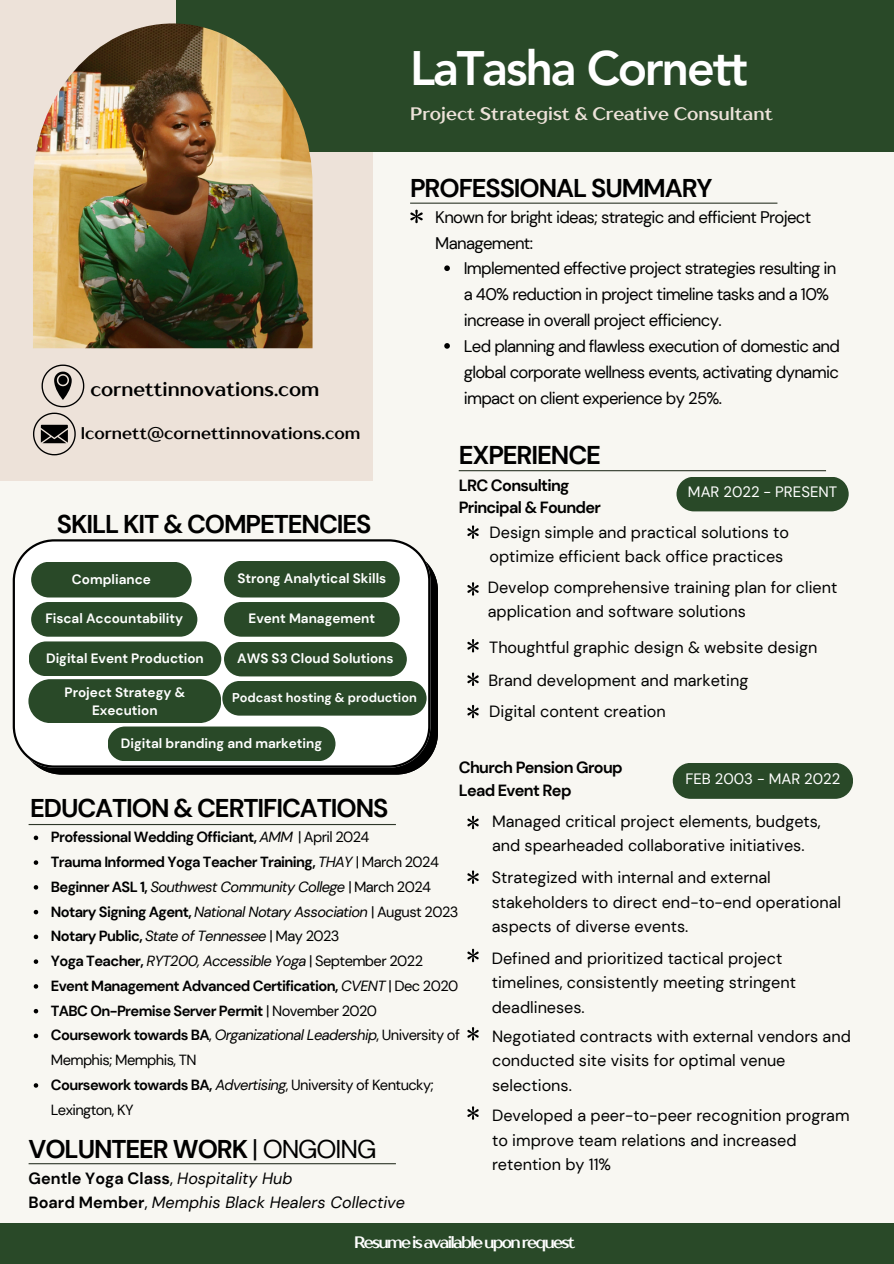
<style>
.page{position:relative;width:894px;height:1264px;background:#fff}
.page>*{position:absolute;margin:0;border:0;box-sizing:border-box;transform-origin:0 0}
.t1{font:800 48.3px "Avenir LT Pro";letter-spacing:-.045em;color:#fff}
.t2{font:700 25.65px "DM Sans";letter-spacing:-.045em;color:#000}
.t3{font:700 19.2px "TT Drugs";color:#000}
.t4{font:700 18px "TT Drugs";color:#ede2d9}
.t5{font:16.8px/25.8px "DM Sans";letter-spacing:-.04em;color:#000}
.t6{font:700 16.5px "TT Drugs";color:#000}
.t7{font:700 16.5px "TT Drugs";letter-spacing:-.1em;color:#fff}
.t8{font:16.2px/24.3px "DM Sans";color:#000}
.t9{font:700 16.2px/22.5px "DM Sans";letter-spacing:-.04em;color:#000}
.t10{font:italic 16.2px "DM Sans";color:#000}
.t11{font:700 16.2px "DM Sans";color:#000}
.t12{font:15px "DM Sans";color:#fff}
.t13{font:italic 14.7px "DM Sans";letter-spacing:-.04em;color:#000}
.t14{font:700 14.7px "DM Sans";letter-spacing:-.04em;color:#000}
.t15{font:14.7px/24.8px "DM Sans";letter-spacing:-.04em;color:#000}
.t16{font:700 13.5px/18px "DM Sans";color:#fff;text-align:center}
.t17{font:700 12.75px "DM Sans";color:#fff}
.s1{font-weight:400;font-style:italic}
.s2{font-weight:400}
.s3{font-weight:700;font-style:normal}
.s4{font-style:normal}
.s5{font-weight:700}
.s6{font-style:italic}
</style>
<div class="page">
<div style="left:0;top:0;width:893px;height:1263px;background:#f8f7f2"></div>
<div style="left:0;top:0;width:372px;height:481px;background:#ede2d9"></div>
<div style="left:176px;top:0;width:717px;height:152px;background:#294928"></div>
<img style="left:33px;top:23px;width:279px;height:325px">
<div style="left:676px;top:477px;width:172px;height:34px;background:#294928"></div>
<hr style="left:458px;top:470px;width:367px;height:1px;background:#2e3729">
<svg style="left:34px;top:835px;width:4px;height:5px"></svg>
<svg style="left:34px;top:860px;width:4px;height:4px"></svg>
<svg style="left:34px;top:885px;width:4px;height:4px"></svg>
<svg style="left:34px;top:909px;width:4px;height:5px"></svg>
<svg style="left:34px;top:934px;width:4px;height:5px"></svg>
<svg style="left:34px;top:959px;width:4px;height:4px"></svg>
<svg style="left:34px;top:984px;width:4px;height:4px"></svg>
<svg style="left:34px;top:1009px;width:4px;height:4px"></svg>
<svg style="left:34px;top:1033px;width:4px;height:5px"></svg>
<svg style="left:34px;top:1083px;width:4px;height:4px"></svg>
<svg style="left:38px;top:566px;width:400px;height:208px;background:#1d1d1c"></svg>
<svg style="left:13px;top:539px;width:417px;height:228px"></svg>
<div style="left:224px;top:560px;width:175px;height:37px;background:#294928;border-radius:18px"></div>
<div style="left:31px;top:562px;width:160px;height:35px;background:#294928;border-radius:18px"></div>
<svg style="left:28px;top:602px;width:398px;height:159px"></svg>
<div style="left:672px;top:762px;width:180px;height:36px;background:#294928;border-radius:18px"></div>
<svg style="left:467px;top:525px;width:11px;height:14px"></svg>
<svg style="left:467px;top:582px;width:11px;height:13px"></svg>
<svg style="left:467px;top:639px;width:11px;height:13px"></svg>
<svg style="left:467px;top:672px;width:11px;height:14px"></svg>
<svg style="left:467px;top:704px;width:11px;height:14px"></svg>
<div style="left:0;top:1223px;width:893px;height:40px;background:#294928"></div>
<svg style="left:467px;top:815px;width:11px;height:14px"></svg>
<svg style="left:467px;top:870px;width:11px;height:13px"></svg>
<svg style="left:467px;top:948px;width:11px;height:14px"></svg>
<svg style="left:467px;top:1027px;width:11px;height:13px"></svg>
<svg style="left:467px;top:1106px;width:11px;height:13px"></svg>
<svg style="left:410px;top:210px;width:12px;height:13px"></svg>
<svg style="left:444px;top:265px;width:6px;height:6px"></svg>
<svg style="left:444px;top:343px;width:6px;height:6px"></svg>
<hr style="left:410px;top:203px;width:367px;height:1px;background:#2e3729">
<hr style="left:29px;top:824px;width:367px;height:1px;background:#2e3729">
<hr style="left:29px;top:1163px;width:367px;height:1px;background:#2e3729">
<svg style="left:33px;top:364px;width:51px;height:91px"></svg>
<p class="t1" style="left:410px;top:49px;width:339px">LaTasha Cornett</p>
<h4 class="t4" style="left:410px;top:102px;width:364px">Project Strategist &amp; Creative Consultant</h4>
<p class="t3" style="left:90px;top:377px;width:230px">cornettinnovations.com</p>
<p class="t6" style="left:81px;top:423px;width:281px">lcornett@cornettinnovations.com</p>
<p class="t2" style="left:410px;top:171px;width:304px">PROFESSIONAL SUMMARY</p>
<p class="t5" style="left:435px;top:204px;width:377px">Known for bright ideas; strategic and efficient Project<br>Management:</p>
<p class="t5" style="left:463px;top:256px;width:374px">Implemented effective project strategies resulting in a 40% reduction in project timeline tasks and a 10% increase in overall project efficiency.</p>
<p class="t5" style="left:463px;top:333px;width:378px;text-align:justify">Led planning and flawless execution of domestic and global corporate wellness events, activating dynamic impact on client experience by 25%.</p>
<h5 class="t2" style="left:458px;top:438px;width:144px">EXPERIENCE</h5>
<h1 class="t2" style="left:57px;top:507px;width:316px">SKILL KIT &amp; COMPETENCIES</h1>
<p class="t16" style="left:72px;top:570px;width:80px">Compliance</p>
<p class="t16" style="left:45px;top:609px;width:139px">Fiscal Accountability</p>
<p class="t16" style="left:237px;top:569px;width:150px">Strong Analytical Skills</p>
<p class="t16" style="left:248px;top:609px;width:128px">Event Management</p>
<p class="t16" style="left:46px;top:649px;width:159px">Digital Event Production</p>
<p class="t16" style="left:237px;top:649px;width:158px">AWS S3 Cloud Solutions</p>
<p class="t17" style="left:232px;top:689px;width:186px">Podcast hosting &amp; production</p>
<p class="t16" style="left:121px;top:734px;width:203px">Digital branding and marketing</p>
<p class="t16" style="left:65px;top:683px;width:122px">Project Strategy &amp;<br>Execution</p>
<p class="t9" style="left:458px;top:474px;width:144px">LRC Consulting<br>Principal &amp; Founder</p>
<p class="t8" style="left:489px;top:520px;width:301px">Design simple and practical solutions to optimize efficient back office practices</p>
<p class="t8" style="left:487px;top:575px;width:351px">Develop comprehensive training plan for client application and software solutions</p>
<p class="t8" style="left:489px;top:635px;width:329px">Thoughtful graphic design &amp; website design</p>
<p class="t8" style="left:488px;top:668px;width:261px">Brand development and marketing</p>
<p class="t8" style="left:489px;top:699px;width:178px">Digital content creation</p>
<p class="t12" style="left:687px;top:482px;width:151px">MAR 2022 - PRESENT</p>
<p class="t9" style="left:458px;top:756px;width:165px">Church Pension Group<br>Lead Event Rep</p>
<p class="t12" style="left:685px;top:769px;width:156px">FEB 2003 - MAR 2022</p>
<p class="t2" style="left:30px;top:792px;width:359px">EDUCATION &amp; CERTIFICATIONS</p>
<p class="t8" style="left:492px;top:809px;width:330px">Managed critical project elements, budgets, and spearheaded collaborative initiatives.</p>
<p class="t8" style="left:491px;top:865px;width:350px">Strategized with internal and external stakeholders to direct end-to-end operational aspects of diverse events.</p>
<h5 class="t8" style="left:491px;top:946px;width:305px">Defined and prioritized tactical project timelines, consistently meeting stringent deadlineses.</h5>
<p class="t8" style="left:492px;top:1024px;width:360px">Negotiated contracts with external vendors and conducted site visits for optimal venue selections.</p>
<h2 class="t8" style="left:492px;top:1103px;width:359px">Developed a peer-to-peer recognition program to improve team relations and increased retention by 11%</h2>
<h4 class="t14" style="left:51px;top:827px;width:320px">Professional Wedding Officiant, <span class="s1">AMM</span> <span class="s2">| April 2024</span></h4>
<h2 class="t14" style="left:51px;top:852px;width:389px">Trauma Informed Yoga Teacher Training, <span class="s1">THAY</span> <span class="s2">| March 2024</span></h2>
<p class="t13" style="left:51px;top:877px;width:381px"><span class="s3">Beginner ASL 1,</span> Southwest Community College <span class="s4">| March 2024</span></p>
<h6 class="t13" style="left:51px;top:902px;width:409px"><span class="s3">Notary Signing Agent,</span> National Notary Association <span class="s4">| August 2023</span></h6>
<p class="t13" style="left:51px;top:926px;width:290px"><span class="s3">Notary Public,</span> State of Tennessee <span class="s4">| May 2023</span></p>
<p class="t13" style="left:51px;top:951px;width:373px"><span class="s3">Yoga Teacher,</span> RYT200, Accessible Yoga <span class="s4">| September 2022</span></p>
<h2 class="t14" style="left:51px;top:976px;width:409px">Event Management Advanced Certification, <span class="s1">CVENT</span> <span class="s2">| Dec 2020</span></h2>
<h5 class="t14" style="left:51px;top:1001px;width:328px">TABC On-Premise Server Permit <span class="s2">| November 2020</span></h5>
<p class="t15" style="left:51px;top:1023px;width:410px"><span class="s5">Coursework towards BA</span>, <span class="s6">Organizational Leadership</span>, University of<br>Memphis; Memphis, TN</p>
<h2 class="t15" style="left:51px;top:1072px;width:384px"><span class="s5">Coursework towards BA,</span> <span class="s6">Advertising</span>, University of Kentucky;<br>Lexington, KY</h2>
<p class="t2" style="left:29px;top:1132px;width:349px">VOLUNTEER WORK <span class="s2">| ONGOING</span></p>
<p class="t11" style="left:29px;top:1168px;width:265px">Gentle Yoga Class<span class="s2">,</span> <span class="s1">Hospitality Hub</span></p>
<p class="t10" style="left:29px;top:1191px;width:378px"><span class="s3">Board Member</span><span class="s4">,</span> Memphis Black Healers Collective</p>
<p class="t7" style="left:354px;top:1231px;width:223px">Resume is available upon request</p>
</div>
